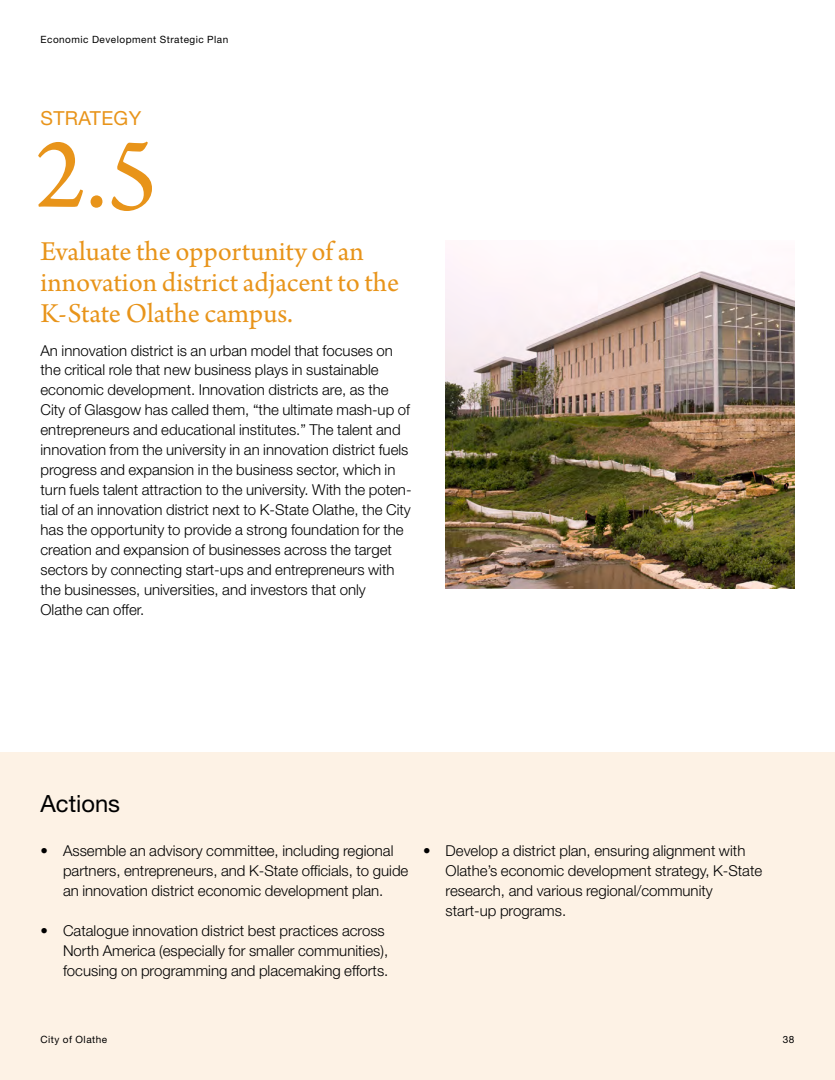
<style>
.page{position:relative;width:835px;height:1080px;background:#fff}
.page>*{position:absolute;margin:0;border:0;box-sizing:border-box;transform-origin:0 0}
.t1{font:106.25px "Arno Pro";color:#e8941a}
.t2{font:28.75px/31.2px "Arno Pro";color:#e8941a}
.t3{font:23.75px "Helvetica Neue";color:#000}
.t4{font:19.38px "Helvetica Neue";letter-spacing:.02em;color:#e8941a}
.t5{font:300 15px/20px "Helvetica Neue";color:#000}
.t6{font:10px "Helvetica Neue";letter-spacing:.05em;color:#000}
</style>
<div class="page">
<div style="left:0;top:752px;width:835px;height:328px;background:#fdf2e5"></div>
<img style="left:445px;top:253px;width:349px;height:336px">
<p class="t6" style="left:41px;top:33px;width:189px">Economic Development Strategic Plan</p>
<p class="t4" style="left:41px;top:107px;width:102px">STRATEGY</p>
<h1 class="t1" style="left:35px;top:114px;width:124px">2.5</h1>
<h2 class="t2" style="left:41px;top:237px;width:360px">Evaluate the opportunity of an innovation district adjacent to the<br>K-State Olathe campus.</h2>
<p class="t5" style="left:41px;top:340px;width:372px">An innovation district is an urban model that focuses on the critical role that new business plays in sustainable economic development. Innovation districts are, as the City of Glasgow has called them, “the ultimate mash-up of entrepreneurs and educational institutes.” The talent and innovation from the university in an innovation district fuels progress and expansion in the business sector, which in turn fuels talent attraction to the university. With the poten&shy;tial of an innovation district next to K-State Olathe, the City has the opportunity to provide a strong foundation for the creation and expansion of businesses across the target sectors by connecting start-ups and entrepreneurs with the businesses, universities, and investors that only<br>Olathe can offer.</p>
<h3 class="t3" style="left:41px;top:789px;width:81px">Actions</h3>
<p class="t5" style="left:63px;top:841px;width:347px;text-indent:-22px">• Assemble an advisory committee, including regional partners, entrepreneurs, and K-State officials, to guide an innovation district economic development plan.</p>
<p class="t5" style="left:63px;top:921px;width:327px;text-indent:-22px">• Catalogue innovation district best practices across<br>North America (especially for smaller communities), focusing on programming and placemaking efforts.</p>
<p class="t5" style="left:445px;top:841px;width:318px;text-indent:-22px">• Develop a district plan, ensuring alignment with Olathe’s economic development strategy, K-State research, and various regional/community start-up programs.</p>
<p class="t6" style="left:41px;top:1033px;width:68px">City of Olathe</p>
<p class="t6" style="left:782px;top:1033px;width:13px">38</p>
</div>
